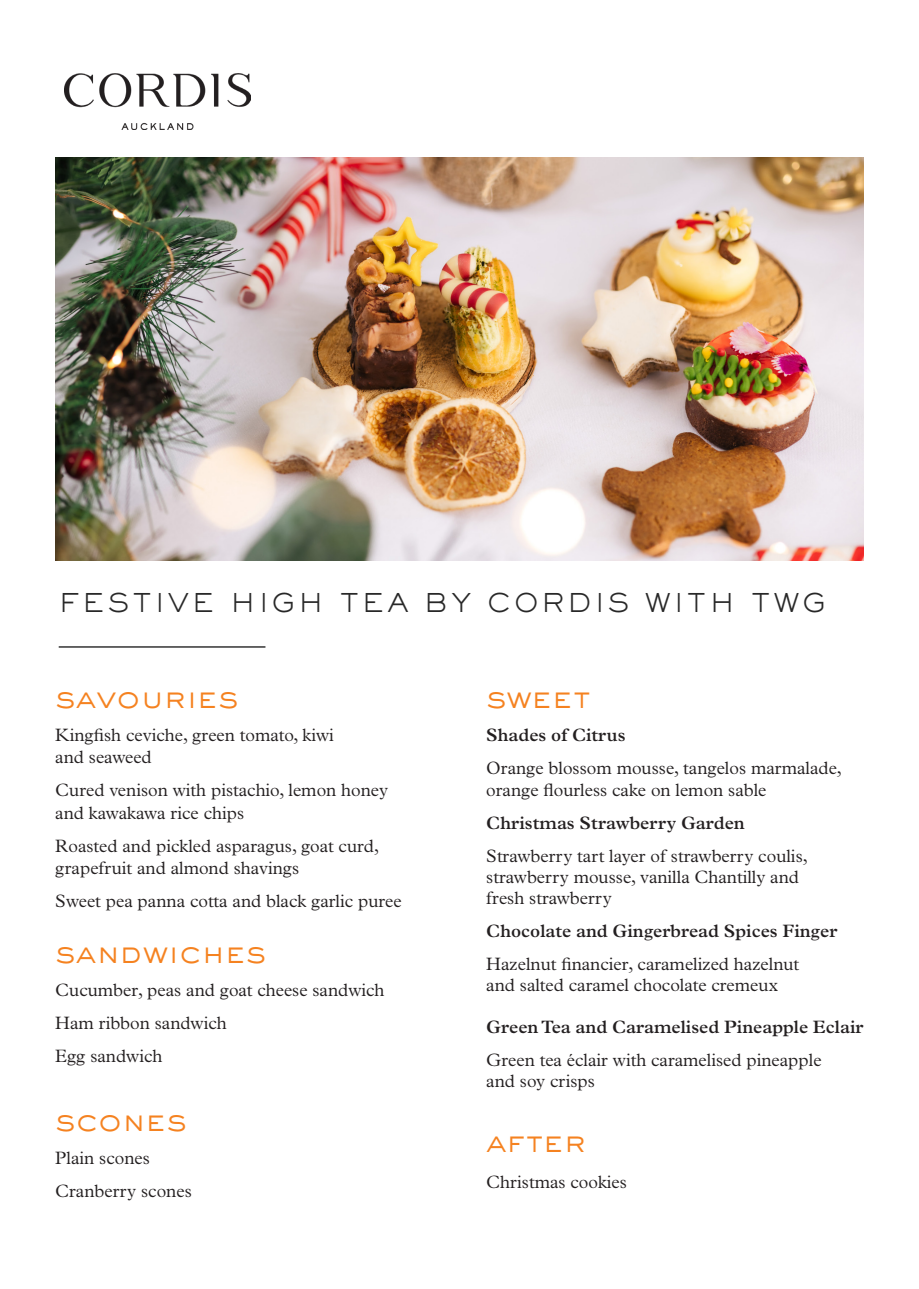
<style>
.page{position:relative;width:919px;height:1289px;background:#fff}
.page>*{position:absolute;margin:0;border:0;box-sizing:border-box;transform-origin:0 0}
.t1{font:300 30px "Sackers Gothic Std";color:#f58220}
.A_Text_ko{font:300 25.5px "Sackers Gothic Std";letter-spacing:.13em;color:#282828}
.t2{font:300 18px/22.5px "Plantin Std";color:#231f20}
.t3{font:600 18px "Plantin Std";color:#231f20}
</style>
<div class="page">
<hr style="left:59px;top:646px;width:206px;height:1px;background:#000">
<img style="left:65px;top:74px;width:185px;height:56px">
<img style="left:55px;top:157px;width:808px;height:403px">
<p class="A_Text_ko" style="left:60px;top:585px;width:767px">FESTIVE HIGH TEA BY CORDIS WITH TWG</p>
<p class="t1" style="left:55px;top:676px;width:185px">savouries</p>
<p class="t2" style="left:55px;top:723px;width:280px">Kingfish ceviche, green tomato, kiwi</p>
<p class="t2" style="left:55px;top:746px;width:98px">and seaweed</p>
<p class="t2" style="left:55px;top:779px;width:334px">Cured venison with pistachio, lemon honey</p>
<p class="t2" style="left:55px;top:801px;width:190px">and kawakawa rice chips</p>
<p class="t2" style="left:55px;top:834px;width:325px">Roasted and pickled asparagus, goat curd,</p>
<p class="t2" style="left:55px;top:857px;width:245px">grapefruit and almond shavings</p>
<p class="t2" style="left:55px;top:890px;width:348px">Sweet pea panna cotta and black garlic puree</p>
<p class="t1" style="left:55px;top:931px;width:213px">sandwiches</p>
<p class="t2" style="left:55px;top:978px;width:331px">Cucumber, peas and goat cheese sandwich</p>
<p class="t2" style="left:55px;top:1011px;width:173px">Ham ribbon sandwich</p>
<p class="t2" style="left:55px;top:1044px;width:109px">Egg sandwich</p>
<p class="t1" style="left:55px;top:1099px;width:133px">scones</p>
<p class="t2" style="left:55px;top:1146px;width:96px">Plain scones</p>
<p class="t2" style="left:55px;top:1179px;width:138px">Cranberry scones</p>
<p class="t1" style="left:486px;top:676px;width:106px">sweet</p>
<p class="t3" style="left:486px;top:724px;width:141px">Shades of Citrus</p>
<p class="t2" style="left:486px;top:756px;width:357px">Orange blossom mousse, tangelos marmalade, orange flourless cake on lemon sable</p>
<p class="t3" style="left:486px;top:812px;width:260px">Christmas Strawberry Garden</p>
<p class="t2" style="left:486px;top:845px;width:323px">Strawberry tart layer of strawberry coulis,</p>
<p class="t2" style="left:486px;top:866px;width:314px">strawberry mousse, vanilla Chantilly and</p>
<p class="t2" style="left:486px;top:887px;width:127px">fresh strawberry</p>
<p class="t3" style="left:486px;top:920px;width:352px">Chocolate and Gingerbread Spices Finger</p>
<p class="t2" style="left:486px;top:953px;width:314px">Hazelnut financier, caramelized hazelnut</p>
<p class="t2" style="left:486px;top:974px;width:293px">and salted caramel chocolate cremeux</p>
<p class="t3" style="left:486px;top:1016px;width:379px">Green Tea and Caramelised Pineapple Eclair</p>
<p class="t2" style="left:486px;top:1049px;width:337px">Green tea éclair with caramelised pineapple</p>
<p class="t2" style="left:486px;top:1070px;width:110px">and soy crisps</p>
<p class="t1" style="left:486px;top:1120px;width:102px">after</p>
<p class="t2" style="left:486px;top:1170px;width:142px">Christmas cookies</p>
</div>
